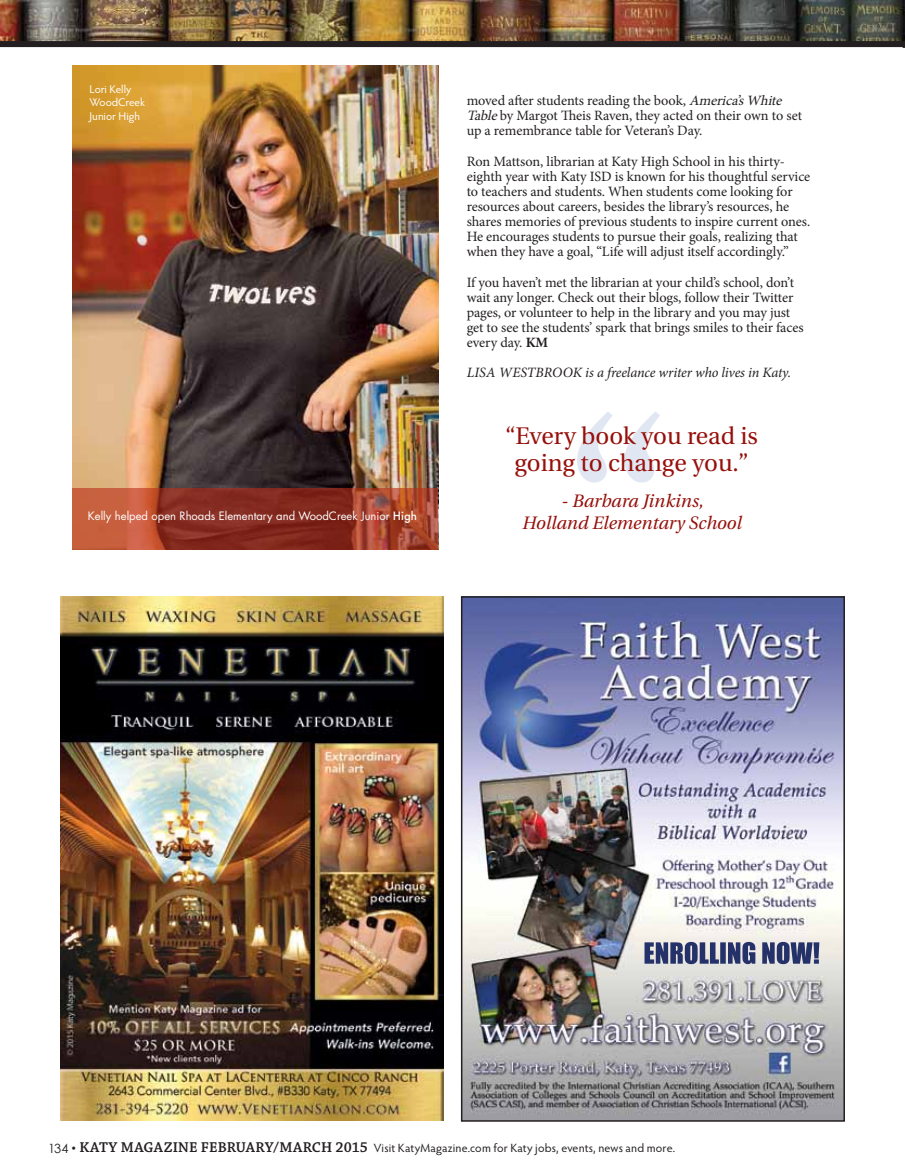
<style>
.page{position:relative;width:905px;height:1175px;background:#fff}
.page>*{position:absolute;margin:0;border:0;box-sizing:border-box;transform-origin:0 0}
.t1{font:24px/27px "Utopia";color:#96100b;text-align:center}
.t2{font:italic 18px/22.5px "Utopia";color:#96100b;text-align:center}
.t3{font:600 15px "Chaparral Pro";letter-spacing:.015em;color:#231f20}
.t4{font:14.25px/15.1px "Minion Pro";letter-spacing:-.005em;color:#231f20}
.t5{font:italic 14.25px "Minion Pro";letter-spacing:-.01em;color:#231f20}
.t6{font:12px "Hypatia Sans Pro";letter-spacing:.015em;color:#231f20}
.t7{font:11.25px "Futura";color:#fff}
.t8{font:11.25px/13.5px "Hypatia Sans Pro";color:#fff}
.s1{font-weight:500}
.s2{font-style:italic}
.s3{font-weight:700}
.s4{font-family:"Century Gothic";font-weight:400;font-size:12.75px}
.s5{font-weight:400}
.s6{font-family:"Chaparral Pro";font-weight:600;font-size:15px}
</style>
<div class="page">
<img style="left:0;top:0;width:904px;height:41px">
<img style="left:73px;top:66px;width:365px;height:422px">
<svg style="left:73px;top:488px;width:365px;height:61px;background:#9c3d2a"></svg>
<div style="left:0;top:41px;width:904px;height:6px;background:#231f20"></div>
<svg style="left:577px;top:411px;width:83px;height:72px"></svg>
<img style="left:464px;top:599px;width:377px;height:519px">
<div style="left:461px;top:596px;width:383px;height:525px;border:2px solid #231f20"></div>
<img style="left:61px;top:597px;width:382px;height:523px">
<p class="t8" style="left:90px;top:82px;width:57px">Lori Kelly<br>WoodCreek<br>Junior High</p>
<p class="t7" style="left:88px;top:509px;width:330px">Kelly helped open Rhoads Elementary and WoodCreek Junior <span class="s1">High</span></p>
<p class="t4" style="left:466px;top:93px;width:337px">moved after students reading the book, <span class="s2">America’sWhite<br>Table</span>by Margot Theis Raven, they acted on their own to set up a remembrance table for Veteran’s Day.</p>
<p class="t4" style="left:466px;top:153px;width:345px">Ron Mattson, librarian at Katy High School in his thirty&shy;eighth year with Katy ISD is known for his thoughtful service to teachers and students. When students come looking for resources about careers, besides the library’s resources, he shares memories of previous students to inspire current ones.<br>He encourages students to pursue their goals, realizing that when they have a goal, “Life will adjust itself accordingly.”</p>
<p class="t4" style="left:466px;top:275px;width:338px">If you haven’t met the librarian at your child’s school, don’t wait any longer. Check out their blogs, follow their Twitter pages, or volunteer to help in the library and you may just get to see the students’ spark that brings smiles to their faces every day. <span class="s3">KM</span></p>
<p class="t5" style="left:466px;top:363px;width:326px">LISA WESTBROOK is a freelance writer who lives in Katy.</p>
<h1 class="t1" style="left:505px;top:422px;width:254px">“Every book you read is going to change you.”</h1>
<p class="t2" style="left:521px;top:489px;width:221px">- Barbara Jinkins,<br>Holland Elementary School</p>
<p class="t3" style="left:48px;top:1139px;width:172px"><span class="s4">134</span> <span class="s5">•</span> KATY MAGAZINE FEBRUARY</p>
<p class="t3" style="left:273px;top:1139px;width:18px">/MARCH</p>
<p class="t6" style="left:335px;top:1140px;width:341px"><span class="s6">2015</span> Visit KatyMagazine.com for Katy jobs, events, news and more.</p>
</div>
